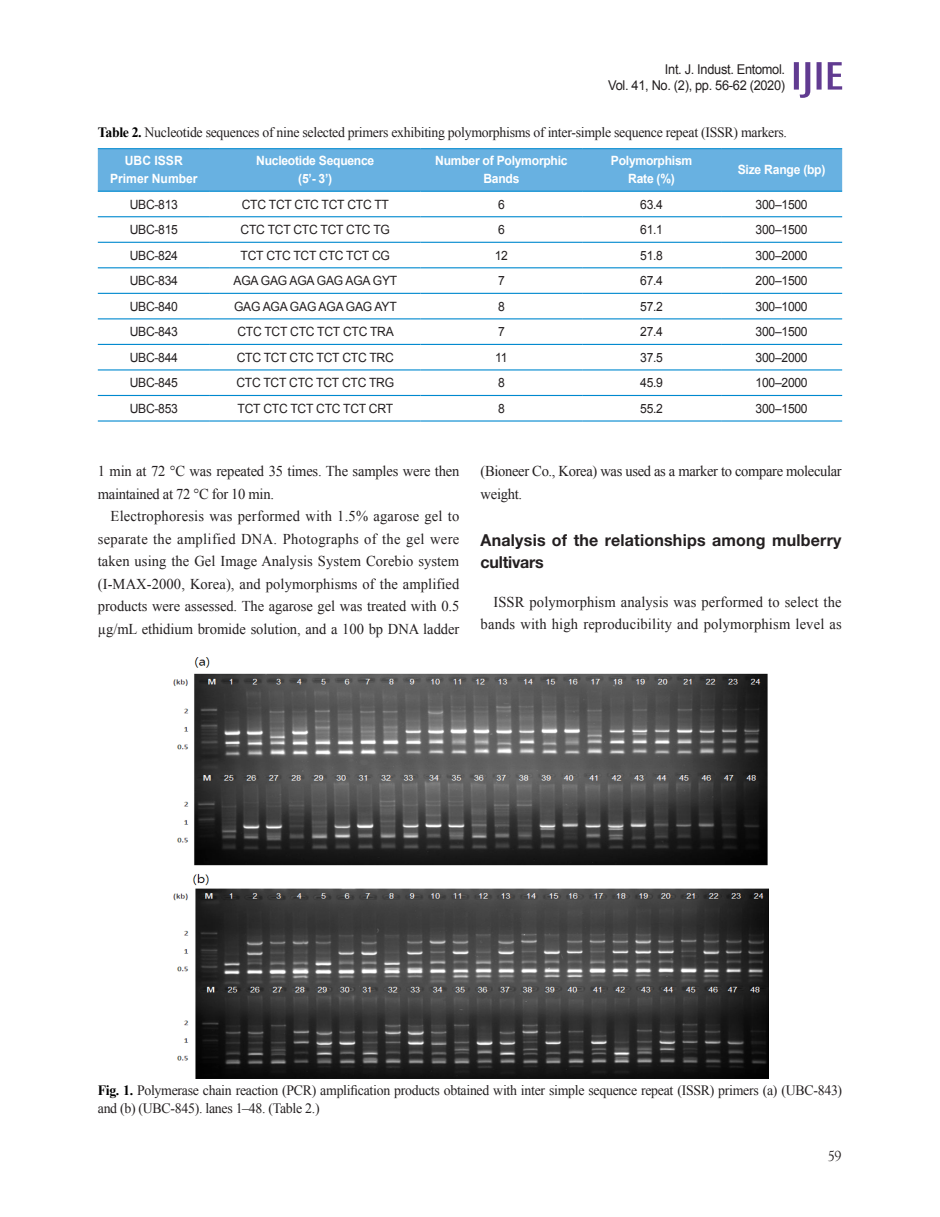
<style>
.page{position:relative;width:940px;height:1217px;background:#fff}
.page>*{position:absolute;margin:0;border:0;box-sizing:border-box;transform-origin:0 0}
._1_1_1{font:700 16.5px/22.5px "Helvetica Neue";letter-spacing:.015em;color:#231f20}
.본문{font:15px/22.5px "Times New Roman";letter-spacing:-.005em;color:#231f20}
.t1{font:15px "Goudy Old Style T";color:#231f20;scale:.95 1}
.Fig{font:14.25px/18px "Times New Roman";letter-spacing:-.02em;color:#231f20}
.Table{font:14.25px "Times New Roman";letter-spacing:-.02em;color:#231f20}
.t2{font:13.5px/16.2px "Arial";letter-spacing:-.025em;color:#231f20;text-align:right;scale:.95 1}
.표_내용{font:12.75px "Arial";letter-spacing:-.02em;color:#231f20;scale:.95 1}
.표_주제{font:700 12.75px/18px "Arial";letter-spacing:-.02em;color:#fff;text-align:center;scale:.95 1}
.표_주제-2{font:700 12.75px "Arial";color:#fff;scale:.95 1}
.s1{font-weight:700;color:#000}
</style>
<div class="page">
<svg style="left:794px;top:62px;width:48px;height:36px"></svg>
<div style="left:98px;top:149px;width:744px;height:42px;background:#68b1e1"></div>
<hr style="left:98px;top:148px;width:112px;height:1px;background:#0089cf">
<hr style="left:210px;top:148px;width:211px;height:1px;background:#0089cf">
<hr style="left:421px;top:148px;width:161px;height:1px;background:#0089cf">
<hr style="left:582px;top:148px;width:139px;height:1px;background:#0089cf">
<hr style="left:721px;top:148px;width:121px;height:1px;background:#0089cf">
<hr style="left:98px;top:191px;width:112px;height:1px;background:#0089cf">
<hr style="left:210px;top:191px;width:211px;height:1px;background:#0089cf">
<hr style="left:421px;top:191px;width:161px;height:1px;background:#0089cf">
<hr style="left:582px;top:191px;width:139px;height:1px;background:#0089cf">
<hr style="left:721px;top:191px;width:121px;height:1px;background:#0089cf">
<hr style="left:98px;top:216px;width:112px;height:1px;background:#0089cf">
<hr style="left:210px;top:216px;width:211px;height:1px;background:#0089cf">
<hr style="left:421px;top:216px;width:161px;height:1px;background:#0089cf">
<hr style="left:582px;top:216px;width:139px;height:1px;background:#0089cf">
<hr style="left:721px;top:216px;width:121px;height:1px;background:#0089cf">
<hr style="left:98px;top:242px;width:112px;height:1px;background:#0089cf">
<hr style="left:210px;top:242px;width:211px;height:1px;background:#0089cf">
<hr style="left:421px;top:242px;width:161px;height:1px;background:#0089cf">
<hr style="left:582px;top:242px;width:139px;height:1px;background:#0089cf">
<hr style="left:721px;top:242px;width:121px;height:1px;background:#0089cf">
<hr style="left:98px;top:267px;width:112px;height:1px;background:#0089cf">
<hr style="left:210px;top:267px;width:211px;height:1px;background:#0089cf">
<hr style="left:421px;top:267px;width:161px;height:1px;background:#0089cf">
<hr style="left:582px;top:267px;width:139px;height:1px;background:#0089cf">
<hr style="left:721px;top:267px;width:121px;height:1px;background:#0089cf">
<hr style="left:98px;top:293px;width:112px;height:1px;background:#0089cf">
<hr style="left:210px;top:293px;width:211px;height:1px;background:#0089cf">
<hr style="left:421px;top:293px;width:161px;height:1px;background:#0089cf">
<hr style="left:582px;top:293px;width:139px;height:1px;background:#0089cf">
<hr style="left:721px;top:293px;width:121px;height:1px;background:#0089cf">
<hr style="left:98px;top:318px;width:112px;height:1px;background:#0089cf">
<hr style="left:210px;top:318px;width:211px;height:1px;background:#0089cf">
<hr style="left:421px;top:318px;width:161px;height:1px;background:#0089cf">
<hr style="left:582px;top:318px;width:139px;height:1px;background:#0089cf">
<hr style="left:721px;top:318px;width:121px;height:1px;background:#0089cf">
<hr style="left:98px;top:344px;width:112px;height:1px;background:#0089cf">
<hr style="left:210px;top:344px;width:211px;height:1px;background:#0089cf">
<hr style="left:421px;top:344px;width:161px;height:1px;background:#0089cf">
<hr style="left:582px;top:344px;width:139px;height:1px;background:#0089cf">
<hr style="left:721px;top:344px;width:121px;height:1px;background:#0089cf">
<hr style="left:98px;top:369px;width:112px;height:1px;background:#0089cf">
<hr style="left:210px;top:369px;width:211px;height:1px;background:#0089cf">
<hr style="left:421px;top:369px;width:161px;height:1px;background:#0089cf">
<hr style="left:582px;top:369px;width:139px;height:1px;background:#0089cf">
<hr style="left:721px;top:369px;width:121px;height:1px;background:#0089cf">
<hr style="left:98px;top:395px;width:112px;height:1px;background:#0089cf">
<hr style="left:210px;top:395px;width:211px;height:1px;background:#0089cf">
<hr style="left:421px;top:395px;width:161px;height:1px;background:#0089cf">
<hr style="left:582px;top:395px;width:139px;height:1px;background:#0089cf">
<hr style="left:721px;top:395px;width:121px;height:1px;background:#0089cf">
<hr style="left:98px;top:420px;width:112px;height:1px;background:#0089cf">
<hr style="left:210px;top:420px;width:211px;height:1px;background:#0089cf">
<hr style="left:421px;top:420px;width:161px;height:1px;background:#0089cf">
<hr style="left:582px;top:420px;width:139px;height:1px;background:#0089cf">
<hr style="left:721px;top:420px;width:121px;height:1px;background:#0089cf">
<img style="left:173px;top:657px;width:596px;height:421px">
<p class="t2" style="left:608px;top:61px;width:188px">Int. J. Indust. Entomol.<br>Vol. 41, No. (2), pp. 56-62 (2020)</p>
<p class="Table" style="left:98px;top:123px;width:691px"><span class="s1">Table 2.</span> Nucleotide sequences of nine selected primers exhibiting polymorphisms of inter-simple sequence repeat (ISSR) markers.</p>
<p class="표_주제" style="left:125px;top:152px;width:62px">UBC ISSR</p>
<p class="표_주제-2" style="left:110px;top:170px;width:94px">Primer Number</p>
<p class="표_주제" style="left:256px;top:152px;width:126px">Nucleotide Sequence</p>
<p class="표_주제" style="left:298px;top:170px;width:37px">(5’- 3’)</p>
<p class="표_주제" style="left:435px;top:152px;width:141px">Number of Polymorphic<br>Bands</p>
<p class="표_주제" style="left:611px;top:152px;width:87px">Polymorphism<br>Rate (%)</p>
<p class="표_주제" style="left:738px;top:161px;width:94px">Size Range (bp)</p>
<p class="표_내용" style="left:130px;top:196px;width:52px">UBC-813</p>
<p class="표_내용" style="left:242px;top:196px;width:156px">CTC TCT CTC TCT CTC TT</p>
<p class="표_내용" style="left:498px;top:196px;width:9px">6</p>
<p class="표_내용" style="left:640px;top:196px;width:26px">63.4</p>
<p class="표_내용" style="left:755px;top:196px;width:56px">300–1500</p>
<p class="표_내용" style="left:130px;top:221px;width:52px">UBC-815</p>
<p class="표_내용" style="left:241px;top:221px;width:159px">CTC TCT CTC TCT CTC TG</p>
<p class="표_내용" style="left:498px;top:221px;width:9px">6</p>
<p class="표_내용" style="left:640px;top:221px;width:26px">61.1</p>
<p class="표_내용" style="left:755px;top:221px;width:56px">300–1500</p>
<p class="표_내용" style="left:130px;top:247px;width:52px">UBC-824</p>
<p class="표_내용" style="left:241px;top:247px;width:159px">TCT CTC TCT CTC TCT CG</p>
<p class="표_내용" style="left:495px;top:247px;width:15px">12</p>
<p class="표_내용" style="left:640px;top:247px;width:26px">51.8</p>
<p class="표_내용" style="left:755px;top:247px;width:56px">300–2000</p>
<p class="표_내용" style="left:130px;top:272px;width:52px">UBC-834</p>
<p class="표_내용" style="left:233px;top:272px;width:174px">AGA GAG AGA GAG AGA GYT</p>
<p class="표_내용" style="left:498px;top:272px;width:9px">7</p>
<p class="표_내용" style="left:640px;top:272px;width:26px">67.4</p>
<p class="표_내용" style="left:755px;top:272px;width:56px">200–1500</p>
<p class="표_내용" style="left:130px;top:298px;width:52px">UBC-840</p>
<p class="표_내용" style="left:234px;top:298px;width:173px">GAG AGA GAG AGA GAG AYT</p>
<p class="표_내용" style="left:498px;top:298px;width:9px">8</p>
<p class="표_내용" style="left:640px;top:298px;width:26px">57.2</p>
<p class="표_내용" style="left:755px;top:298px;width:56px">300–1000</p>
<p class="표_내용" style="left:130px;top:323px;width:52px">UBC-843</p>
<p class="표_내용" style="left:237px;top:323px;width:166px">CTC TCT CTC TCT CTC TRA</p>
<p class="표_내용" style="left:498px;top:323px;width:9px">7</p>
<p class="표_내용" style="left:640px;top:323px;width:26px">27.4</p>
<p class="표_내용" style="left:755px;top:323px;width:56px">300–1500</p>
<p class="표_내용" style="left:130px;top:349px;width:52px">UBC-844</p>
<p class="표_내용" style="left:237px;top:349px;width:167px">CTC TCT CTC TCT CTC TRC</p>
<p class="표_내용" style="left:495px;top:349px;width:14px">11</p>
<p class="표_내용" style="left:640px;top:349px;width:26px">37.5</p>
<p class="표_내용" style="left:755px;top:349px;width:56px">300–2000</p>
<p class="표_내용" style="left:130px;top:374px;width:52px">UBC-845</p>
<p class="표_내용" style="left:236px;top:374px;width:168px">CTC TCT CTC TCT CTC TRG</p>
<p class="표_내용" style="left:498px;top:374px;width:9px">8</p>
<p class="표_내용" style="left:640px;top:374px;width:26px">45.9</p>
<p class="표_내용" style="left:755px;top:374px;width:56px">100–2000</p>
<p class="표_내용" style="left:130px;top:400px;width:52px">UBC-853</p>
<p class="표_내용" style="left:238px;top:400px;width:165px">TCT CTC TCT CTC TCT CRT</p>
<p class="표_내용" style="left:498px;top:400px;width:9px">8</p>
<p class="표_내용" style="left:640px;top:400px;width:26px">55.2</p>
<p class="표_내용" style="left:755px;top:400px;width:56px">300–1500</p>
<p class="본문" style="left:98px;top:459px;width:363px">1 min at 72 °C was repeated 35 times. The samples were then maintained at 72 °C for 10 min.</p>
<p class="본문" style="left:98px;top:504px;width:363px;text-align:justify;text-indent:13px">Electrophoresis was performed with 1.5% agarose gel to separate the amplified DNA. Photographs of the gel were taken using the Gel Image Analysis System Corebio system (I-MAX-2000, Korea), and polymorphisms of the amplified products were assessed. The agarose gel was treated with 0.5 µg/mL ethidium bromide solution, and a 100 bp DNA ladder</p>
<p class="본문" style="left:480px;top:459px;width:363px">(Bioneer Co., Korea) was used as a marker to compare molecular weight.</p>
<p class="_1_1_1" style="left:480px;top:528px;width:362px">Analysis of the relationships among mulberry cultivars</p>
<p class="본문" style="left:480px;top:590px;width:363px;text-align:right">ISSR polymorphism analysis was performed to select the bands with high reproducibility and polymorphism level as</p>
<p class="Fig" style="left:98px;top:1080px;width:746px"><span class="s1">Fig. 1.</span> Polymerase chain reaction (PCR) amplification products obtained with inter simple sequence repeat (ISSR) primers (a) (UBC-843) and (b) (UBC-845). lanes 1–48. (Table 2.)</p>
<p class="t1" style="left:828px;top:1147px;width:16px">59</p>
</div>
